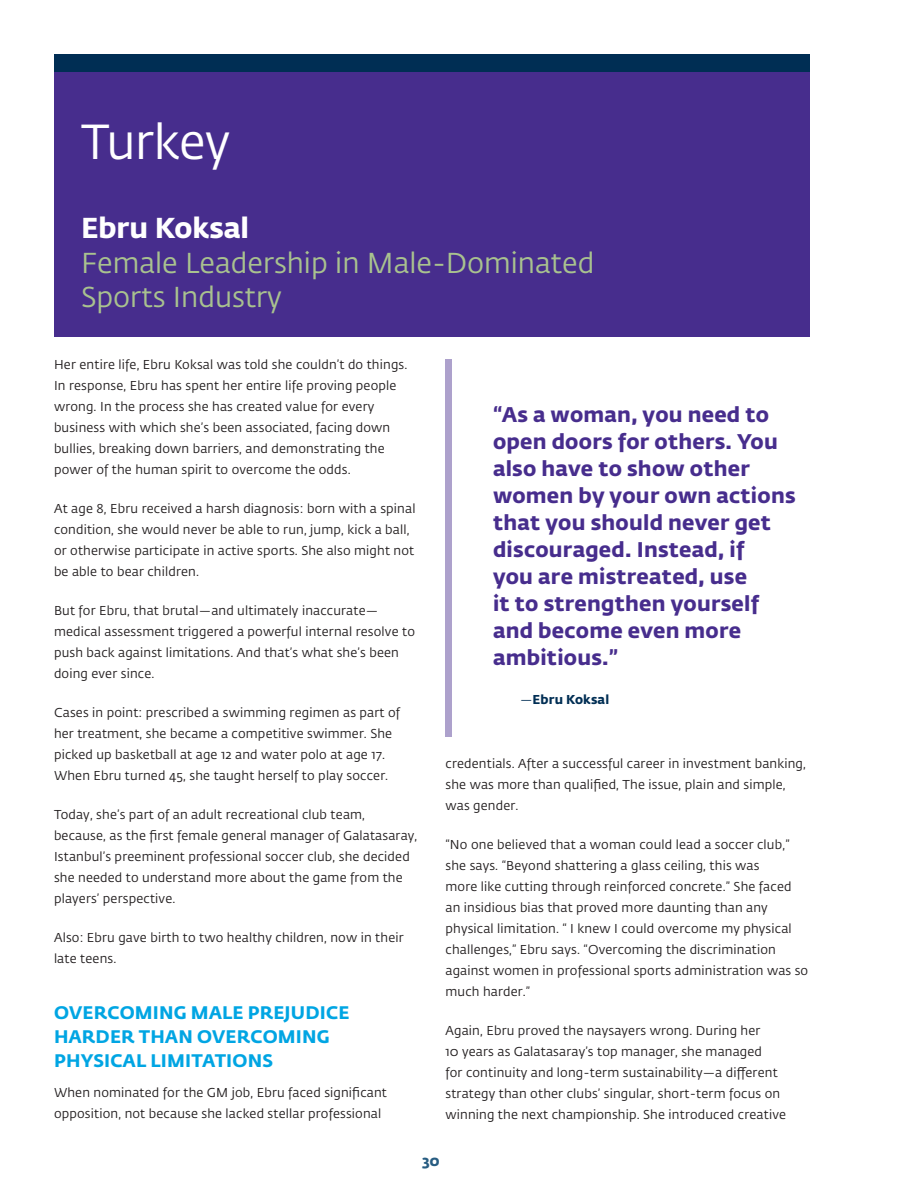
<style>
.page{position:relative;width:918px;height:1188px;background:#fff}
.page>*{position:absolute;margin:0;border:0;box-sizing:border-box;transform-origin:0 0}
.Header_Large{font:48.6px "Fedra Sans Std";letter-spacing:-.005em;color:#fff}
.t1{font:28.5px/34.2px "Fedra Sans Std";color:#a9c28f}
.t2{font:700 28.5px "Fedra Sans Std";color:#fff}
.Quote_2{font:700 21px/27px "Fedra Sans Std";letter-spacing:.01em;color:#472d8d}
.Body_Subheads_2{font:700 18px/24px "Fedra Sans Std";letter-spacing:.01em;color:#00a5e3}
.t3{font:700 15px "Fedra Sans Std";color:#285d82}
.Body{font:12.75px/21px "Fedra Sans Std";letter-spacing:.015em;color:#231f20}
.Quote_Author{font:700 12.75px "Fedra Sans Std";letter-spacing:.01em;color:#002e54}
.s1{font-weight:400}
</style>
<div class="page">
<div style="left:54px;top:68px;width:756px;height:270px;background:#472d8d"></div>
<div style="left:54px;top:54px;width:756px;height:18px;background:#002e54"></div>
<div style="left:446px;top:359px;width:6px;height:378px;background:#ada1cc"></div>
<p class="Header_Large" style="left:81px;top:113px;width:151px">Turkey</p>
<p class="t2" style="left:81px;top:210px;width:170px">Ebru Koksal</p>
<p class="t1" style="left:81px;top:246px;width:515px">Female Leadership in Male-Dominated<br>Sports Industry</p>
<p class="Body" style="left:54px;top:354px;width:355px">Her entire life, Ebru Koksal was told she couldn’t do things.<br>In response, Ebru has spent her entire life proving people wrong. In the process she has created value for every business with which she’s been associated, facing down bullies, breaking down barriers, and demonstrating the power of the human spirit to overcome the odds.</p>
<p class="Body" style="left:54px;top:498px;width:363px">At age 8, Ebru received a harsh diagnosis: born with a spinal condition, she would never be able to run, jump, kick a ball, or otherwise participate in active sports. She also might not be able to bear children.</p>
<p class="Body" style="left:54px;top:600px;width:363px">But for Ebru, that brutal—and ultimately inaccurate— medical assessment triggered a powerful internal resolve to push back against limitations. And that’s what she’s been doing ever since.</p>
<p class="Body" style="left:54px;top:702px;width:348px">Cases in point: prescribed a swimming regimen as part of her treatment, she became a competitive swimmer. She picked up basketball at age 12 and water polo at age 17.<br>When Ebru turned 45, she taught herself to play soccer.</p>
<p class="Body" style="left:54px;top:804px;width:365px">Today, she’s part of an adult recreational club team, because, as the first female general manager of Galatasaray, Istanbul’s preeminent professional soccer club, she decided she needed to understand more about the game from the players’ perspective.</p>
<p class="Body" style="left:54px;top:927px;width:351px">Also: Ebru gave birth to two healthy children, now in their late teens.</p>
<p class="Body_Subheads_2" style="left:54px;top:1000px;width:297px">OVERCOMING MALE PREJUDICE<br>HARDER THAN OVERCOMING<br>PHYSICAL LIMITATIONS</p>
<p class="Body" style="left:54px;top:1082px;width:334px">When nominated for the GM job, Ebru faced significant opposition, not because she lacked stellar professional</p>
<p class="Quote_2" style="left:493px;top:401px;width:304px">“As a woman, you need to open doors for others. You also have to show other women by your own actions that you should never get discouraged. Instead, if<br>you are mistreated, use<br>it to strengthen yourself and become even more ambitious.”</p>
<p class="Quote_Author" style="left:520px;top:691px;width:91px"><span class="s1">—</span>Ebru Koksal</p>
<p class="Body" style="left:446px;top:753px;width:362px">credentials. After a successful career in investment banking, she was more than qualified, The issue, plain and simple, was gender.</p>
<p class="Body" style="left:446px;top:834px;width:364px">“No one believed that a woman could lead a soccer club,” she says. “Beyond shattering a glass ceiling, this was<br>more like cutting through reinforced concrete.” She faced an insidious bias that proved more daunting than any physical limitation. “ I knew I could overcome my physical challenges,” Ebru says. “Overcoming the discrimination against women in professional sports administration was so much harder.”</p>
<p class="Body" style="left:446px;top:1020px;width:342px">Again, Ebru proved the naysayers wrong. During her<br>10 years as Galatasaray’s top manager, she managed<br>for continuity and long-term sustainability—a different strategy than other clubs’ singular, short-term focus on winning the next championship. She introduced creative</p>
<p class="t3" style="left:422px;top:1151px;width:19px">30</p>
</div>
